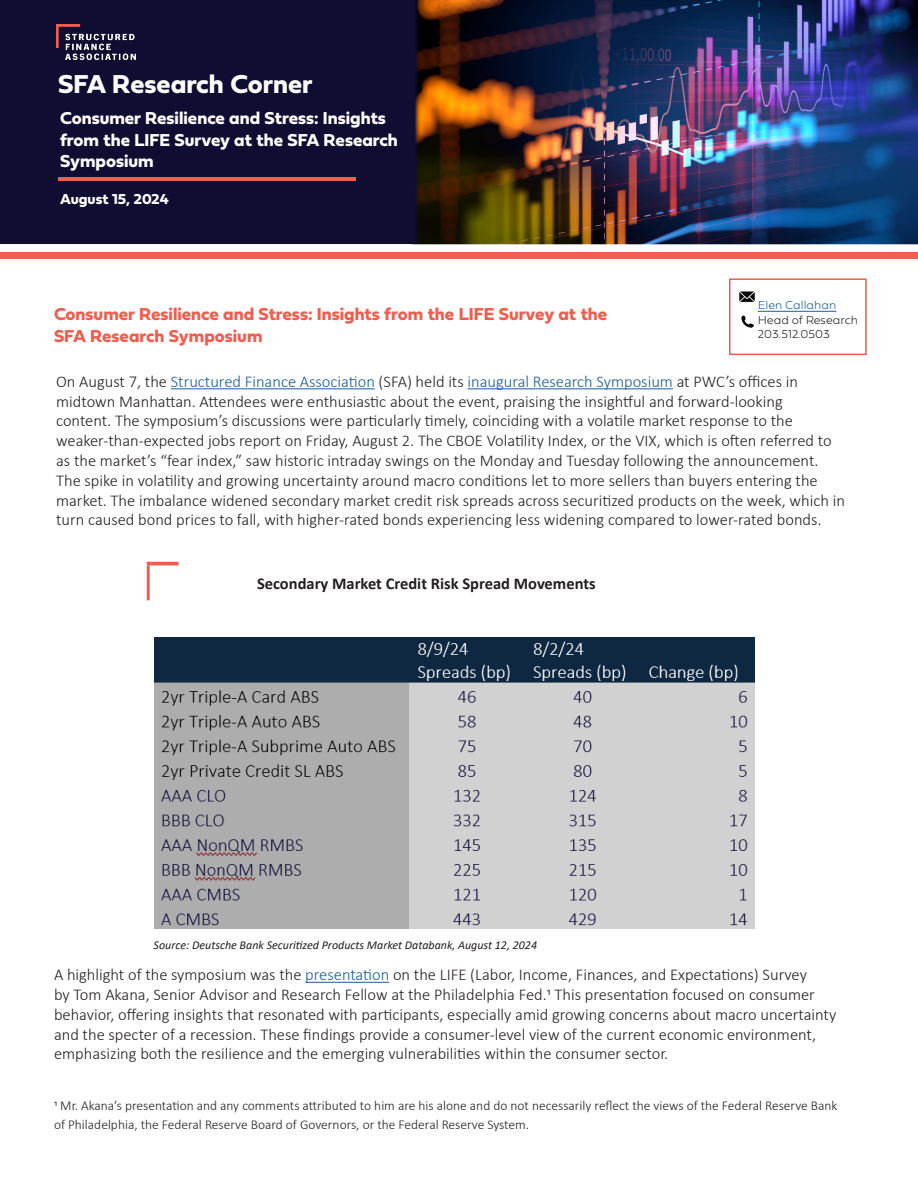
<style>
.page{position:relative;width:918px;height:1188px;background:#fff}
.page>*{position:absolute;margin:0;border:0;box-sizing:border-box;transform-origin:0 0}
.t1{font:27px "Fieldwork Geo Bold";color:#fff}
.t2{font:18px/21.6px "Fieldwork Geo Bold";color:#fff}
.t3{font:18px "Fieldwork Geo Bold";color:#ef5d4e}
.t4{font:300 16.5px/19.8px "Calibri";color:#231f20}
.t5{font:700 16.5px "Calibri";color:#231f20}
.t6{font:15px "Fieldwork Geo Bold";color:#fff}
.t7{font:300 13.5px/19.8px "Calibri";color:#231f20}
.t8{font:italic 12px "Calibri";color:#231f20}
.t9{font:100 12px/14.4px "Fieldwork Geo";color:#231f20}
.t10{font:100 12px "Fieldwork Geo";color:#175d9e}
.s1{color:#175d9e}
</style>
<div class="page">
<img style="left:421px;top:0;width:497px;height:244px">
<div style="left:0;top:0;width:421px;height:244px;background:#0f0d31;border:2px solid #0f0e30"></div>
<img style="left:56px;top:24px;width:80px;height:36px">
<hr style="left:58px;top:177px;width:297px;height:3px;background:#f15d4e">
<div style="left:0;top:253px;width:918px;height:6px;background:#f15d4e"></div>
<hr style="left:171px;top:388px;width:204px;height:1px;background:#175d9e">
<hr style="left:468px;top:388px;width:205px;height:1px;background:#175d9e">
<hr style="left:758px;top:311px;width:78px;height:1px;background:#175d9e">
<img style="left:739px;top:291px;width:16px;height:12px">
<svg style="left:741px;top:316px;width:12px;height:12px"></svg>
<div style="left:729px;top:278px;width:138px;height:77px;border:2px solid #ef5d4e"></div>
<hr style="left:147px;top:562px;width:32px;height:3px;background:#ef5d4e">
<div style="left:147px;top:565px;width:3px;height:35px;border:2px solid #ef5d4e"></div>
<img style="left:155px;top:638px;width:599px;height:290px">
<hr style="left:305px;top:982px;width:84px;height:1px;background:#175d9e">
<p class="t1" style="left:58px;top:63px;width:256px">SFA Research Corner</p>
<p class="t2" style="left:60px;top:107px;width:339px">Consumer Resilience and Stress: Insights from the LIFE Survey at the SFA Research<br>Symposium</p>
<p class="t6" style="left:60px;top:187px;width:110px">August 15, 2024</p>
<p class="t10" style="left:758px;top:296px;width:80px">Elen Callahan</p>
<p class="t9" style="left:758px;top:312px;width:102px">Head of Research<br>203.512.0503</p>
<p class="t3" style="left:54px;top:300px;width:555px">Consumer Resilience and Stress: Insights from the LIFE Survey at the</p>
<p class="t3" style="left:54px;top:322px;width:210px">SFA Research Symposium</p>
<p class="t4" style="left:56px;top:371px;width:743px">On August 7, the <span class="s1">Structured Finance Association</span> (SFA) held its <span class="s1">inaugural Research Symposium</span> at PWC’s offices in midtown Manhattan. Attendees were enthusiastic about the event, praising the insightful and forward-looking</p>
<p class="t4" style="left:56px;top:411px;width:738px">content. The symposium’s discussions were particularly timely, coinciding with a volatile market response to the</p>
<p class="t4" style="left:56px;top:431px;width:777px">weaker-than-expected jobs report on Friday, August 2. The CBOE Volatility Index, or the VIX, which is often referred to</p>
<p class="t4" style="left:56px;top:450px;width:764px">as the market’s “fear index,” saw historic intraday swings on the Monday and Tuesday following the announcement.</p>
<p class="t4" style="left:56px;top:470px;width:790px">The spike in volatility and growing uncertainty around macro conditions let to more sellers than buyers entering the market. The imbalance widened secondary market credit risk spreads across securitized products on the week, which in turn caused bond prices to fall, with higher-rated bonds experiencing less widening compared to lower-rated bonds.</p>
<p class="t5" style="left:257px;top:572px;width:340px">Secondary Market Credit Risk Spread Movements</p>
<p class="t8" style="left:154px;top:936px;width:385px">Source: Deutsche Bank Securitized Products Market Databank, August 12, 2024</p>
<p class="t4" style="left:54px;top:965px;width:784px">A highlight of the symposium was the <span class="s1">presentation</span> on the LIFE (Labor, Income, Finances, and Expectations) Survey<br>by Tom Akana, Senior Advisor and Research Fellow at the Philadelphia Fed.1 This presentation focused on consumer behavior, offering insights that resonated with participants, especially amid growing concerns about macro uncertainty and the specter of a recession. These findings provide a consumer-level view of the current economic environment, emphasizing both the resilience and the emerging vulnerabilities within the consumer sector.</p>
<p class="t7" style="left:54px;top:1095px;width:785px">1 Mr. Akana’s presentation and any comments attributed to him are his alone and do not necessarily reflect the views of the Federal Reserve Bank of Philadelphia, the Federal Reserve Board of Governors, or the Federal Reserve System.</p>
</div>
